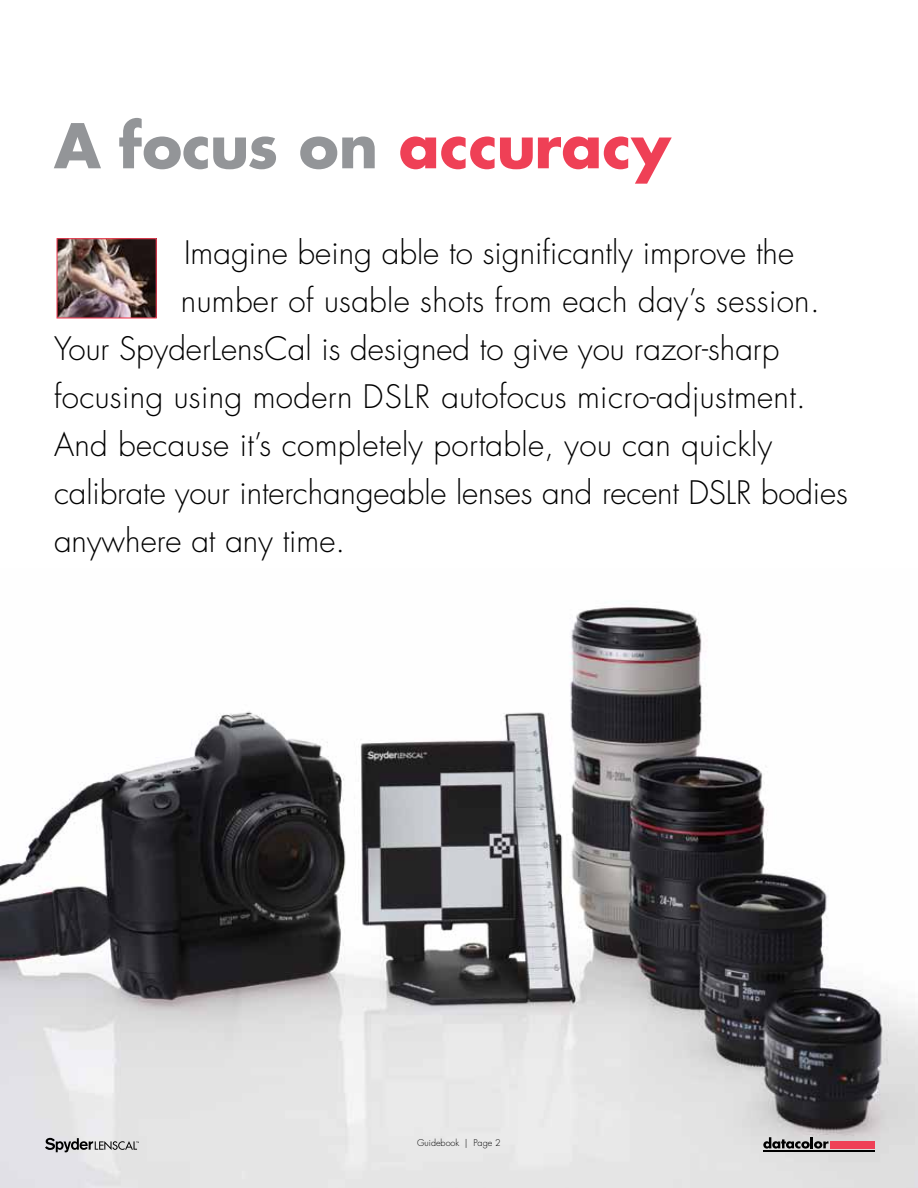
<style>
.page{position:relative;width:918px;height:1188px;background:#fff}
.page>*{position:absolute;margin:0;border:0;box-sizing:border-box;transform-origin:0 0}
.t1{font:700 60px "Futura Std";color:#939598}
.t2{font:300 31.5px "Futura Std";color:#000}
.t3{font:300 9px "Futura Std";color:#000}
.s1{color:#ef4056}
</style>
<div class="page">
<img style="left:0;top:602px;width:918px;height:586px">
<img style="left:58px;top:240px;width:97px;height:77px">
<div style="left:56px;top:238px;width:101px;height:81px;border:1px solid #ef4056"></div>
<svg style="left:45px;top:1138px;width:94px;height:14px"></svg>
<svg style="left:763px;top:1137px;width:65px;height:12px"></svg>
<div style="left:830px;top:1141px;width:44px;height:8px;background:#ef4056"></div>
<hr style="left:763px;top:1150px;width:111px;height:1px;background:#000">
<h1 class="t1" style="left:54px;top:106px;width:618px">A focus on <span class="s1">accuracy</span></h1>
<p class="t2" style="left:184px;top:234px;width:612px">Imagine being able to significantly improve the</p>
<p class="t2" style="left:181px;top:282px;width:640px">number of usable shots from each day’s session.</p>
<p class="t2" style="left:54px;top:330px;width:727px">Your SpyderLensCal is designed to give you razor-sharp</p>
<p class="t2" style="left:54px;top:378px;width:753px">focusing using modern DSLR autofocus micro-adjustment.</p>
<p class="t2" style="left:54px;top:426px;width:720px">And because it’s completely portable, you can quickly</p>
<p class="t2" style="left:54px;top:474px;width:795px">calibrate your interchangeable lenses and recent DSLR bodies</p>
<p class="t2" style="left:54px;top:522px;width:293px">anywhere at any time.</p>
<p class="t3" style="left:417px;top:1138px;width:85px">Guidebook | Page 2</p>
</div>
